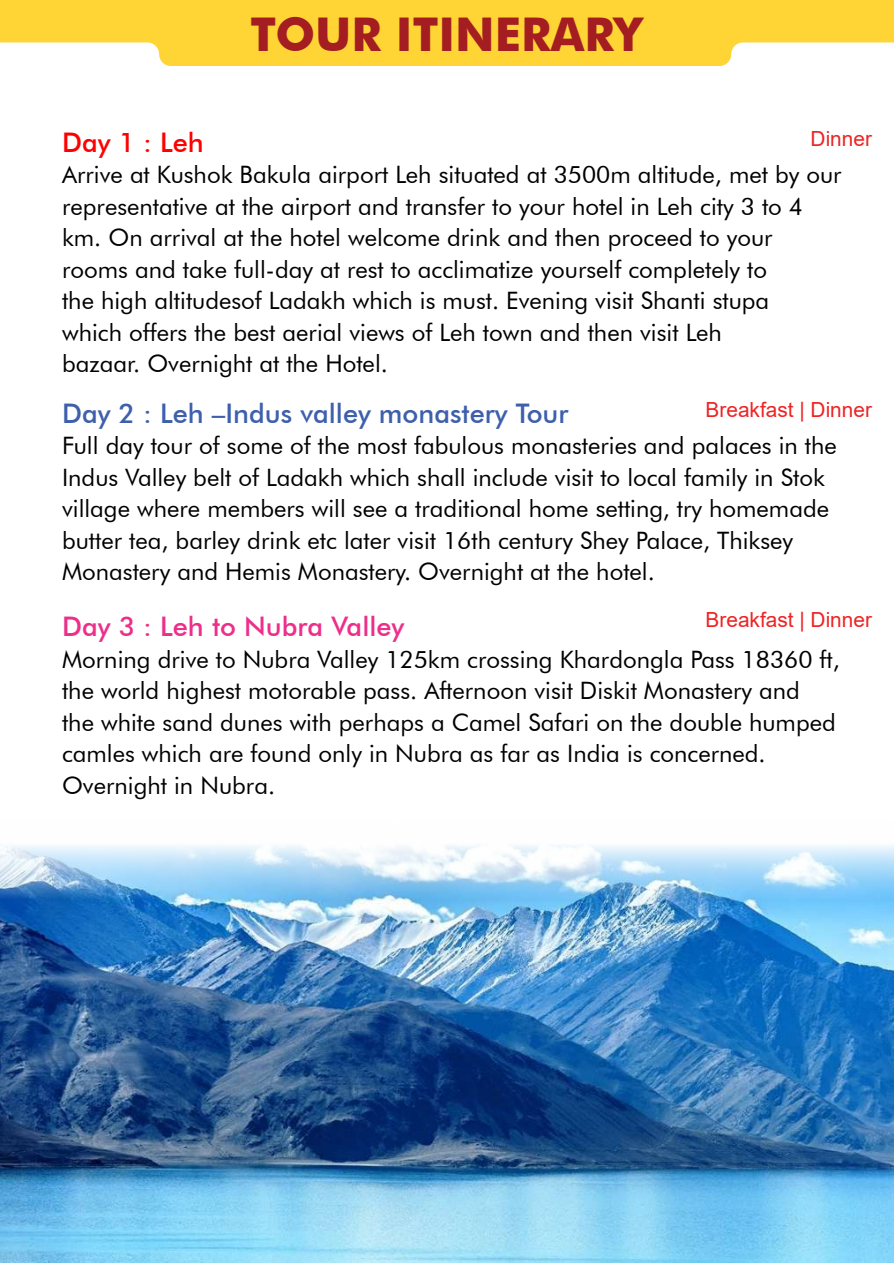
<style>
.page{position:relative;width:894px;height:1263px;background:#fff}
.page>*{position:absolute;margin:0;border:0;box-sizing:border-box;transform-origin:0 0}
.t1{font:700 46.5px "Futura BT";color:#a31d21}
.t2{font:500 27px "Futura BT";color:#3e60ac}
.t3{font:500 27px "Futura BT";color:#ed2f8a}
.t4{font:500 27px "Futura BT";color:#f00}
.t5{font:24px/31.5px "Futura BT";color:#000}
.t6{font:20.85px "Arial";color:#ee2324}
</style>
<div class="page">
<img style="left:0;top:845px;width:893px;height:418px">
<svg style="left:0;top:0;width:893px;height:66px;background:#ffd94e"></svg>
<h1 class="t1" style="left:250px;top:16px;width:393px">TOUR ITINERARY</h1>
<p class="t4" style="left:62px;top:131px;width:143px">Day 1 : Leh</p>
<p class="t5" style="left:62px;top:161px;width:780px">Arrive at Kushok Bakula airport Leh situated at 3500m altitude, met by our representative at the airport and transfer to your hotel in Leh city 3 to 4 km. On arrival at the hotel welcome drink and then proceed to your rooms and take full-day at rest to acclimatize yourself completely to<br>the high altitudesof Ladakh which is must. Evening visit Shanti stupa<br>which offers the best aerial views of Leh town and then visit Leh<br>bazaar. Overnight at the Hotel.</p>
<p class="t6" style="left:810px;top:131px;width:63px">Dinner</p>
<p class="t2" style="left:62px;top:402px;width:507px">Day 2 : Leh –Indus valley monastery Tour</p>
<p class="t5" style="left:62px;top:432px;width:776px">Full day tour of some of the most fabulous monasteries and palaces in the Indus Valley belt of Ladakh which shall include visit to local family in Stok village where members will see a traditional home setting, try homemade butter tea, barley drink etc later visit 16th century Shey Palace, Thiksey Monastery and Hemis Monastery. Overnight at the hotel.</p>
<p class="t3" style="left:62px;top:615px;width:343px">Day 3 : Leh to Nubra Valley</p>
<p class="t5" style="left:62px;top:645px;width:779px">Morning drive to Nubra Valley 125km crossing Khardongla Pass 18360 ft, the world highest motorable pass. Afternoon visit Diskit Monastery and<br>the white sand dunes with perhaps a Camel Safari on the double humped camles which are found only in Nubra as far as India is concerned.<br>Overnight in Nubra.</p>
<p class="t6" style="left:705px;top:402px;width:168px">Breakfast | Dinner</p>
<p class="t6" style="left:705px;top:612px;width:168px">Breakfast | Dinner</p>
</div>
